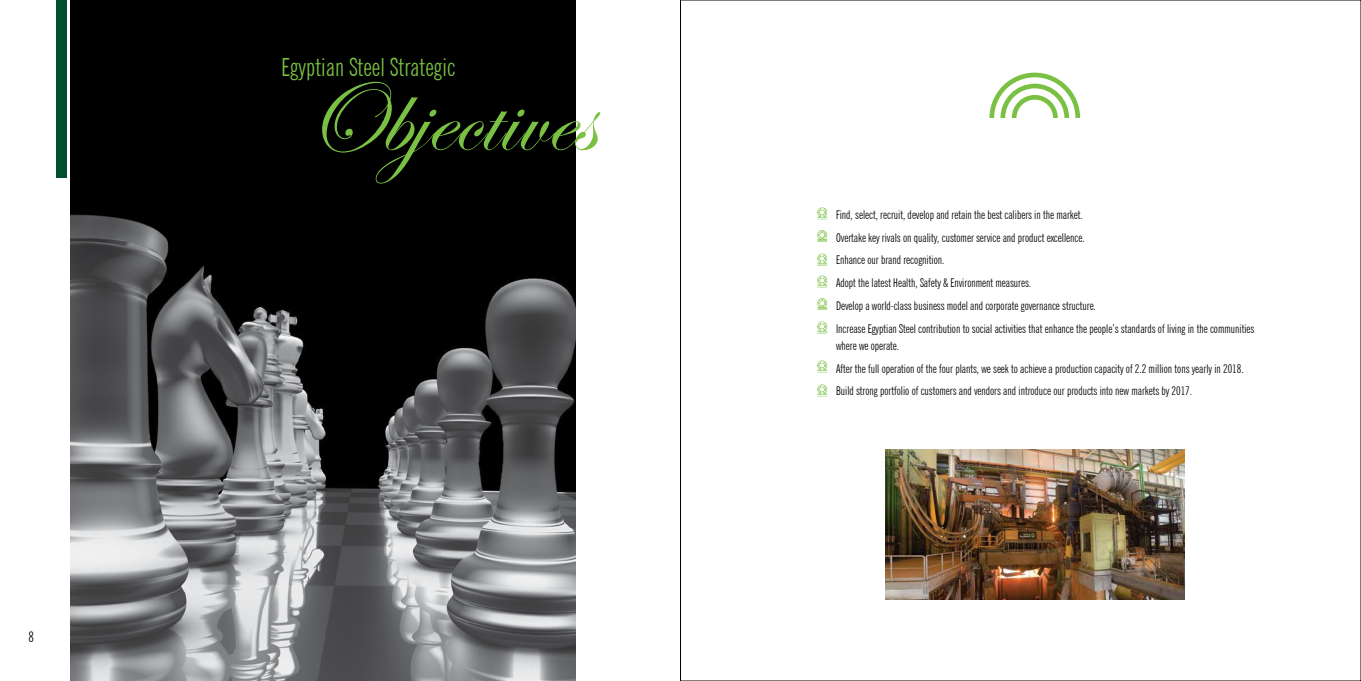
<style>
.page{position:relative;width:1361px;height:681px;background:#fff}
.page>*{position:absolute;margin:0;border:0;box-sizing:border-box;transform-origin:0 0}
.t1{font:105px "Edwardian Script ITC";letter-spacing:.01em;color:#7ac143}
.t2{font:extra-condensed 25px "News Gothic BT";letter-spacing:.01em;color:#7ac143}
.t3{font:extra-condensed 14.4px "News Gothic BT";color:#000}
.t4{font:extra-condensed 12px/22.7px "News Gothic BT";color:#000}
</style>
<div class="page">
<div style="left:56px;top:0;width:11px;height:178px;background:#00502f"></div>
<img style="left:71px;top:0;width:504px;height:680px">
<svg style="left:680px;top:0;width:680px;height:680px"></svg>
<svg style="left:989px;top:73px;width:91px;height:45px"></svg>
<svg style="left:817px;top:207px;width:10px;height:12px"></svg>
<svg style="left:817px;top:230px;width:10px;height:12px"></svg>
<svg style="left:817px;top:275px;width:10px;height:12px"></svg>
<svg style="left:817px;top:253px;width:10px;height:12px"></svg>
<svg style="left:817px;top:298px;width:10px;height:12px"></svg>
<svg style="left:817px;top:321px;width:10px;height:12px"></svg>
<svg style="left:817px;top:360px;width:10px;height:12px"></svg>
<svg style="left:817px;top:384px;width:10px;height:12px"></svg>
<img style="left:885px;top:449px;width:299px;height:150px">
<p class="t3" style="left:29px;top:628px;width:7px">8</p>
<h2 class="t2" style="left:282px;top:51px;width:175px">Egyptian Steel Strategic</h2>
<h1 class="t1" style="left:296px;top:60px;width:299px">Objectives</h1>
<p class="t4" style="left:836px;top:203px;width:420px">Find, select, recruit, develop and retain the best calibers in the market.<br>Overtake key rivals on quality, customer service and product excellence.<br>Enhance our brand recognition.<br>Adopt the latest Health, Safety &amp; Environment measures.<br>Develop a world-class business model and corporate governance structure.<br>Increase Egyptian Steel contribution to social activities that enhance the people’s standards of living in the communities</p>
<p class="t4" style="left:836px;top:334px;width:409px">where we operate.<br>After the full operation of the four plants, we seek to achieve a production capacity of 2.2 million tons yearly in 2018.<br>Build strong portfolio of customers and vendors and introduce our products into new markets by 2017.</p>
</div>
